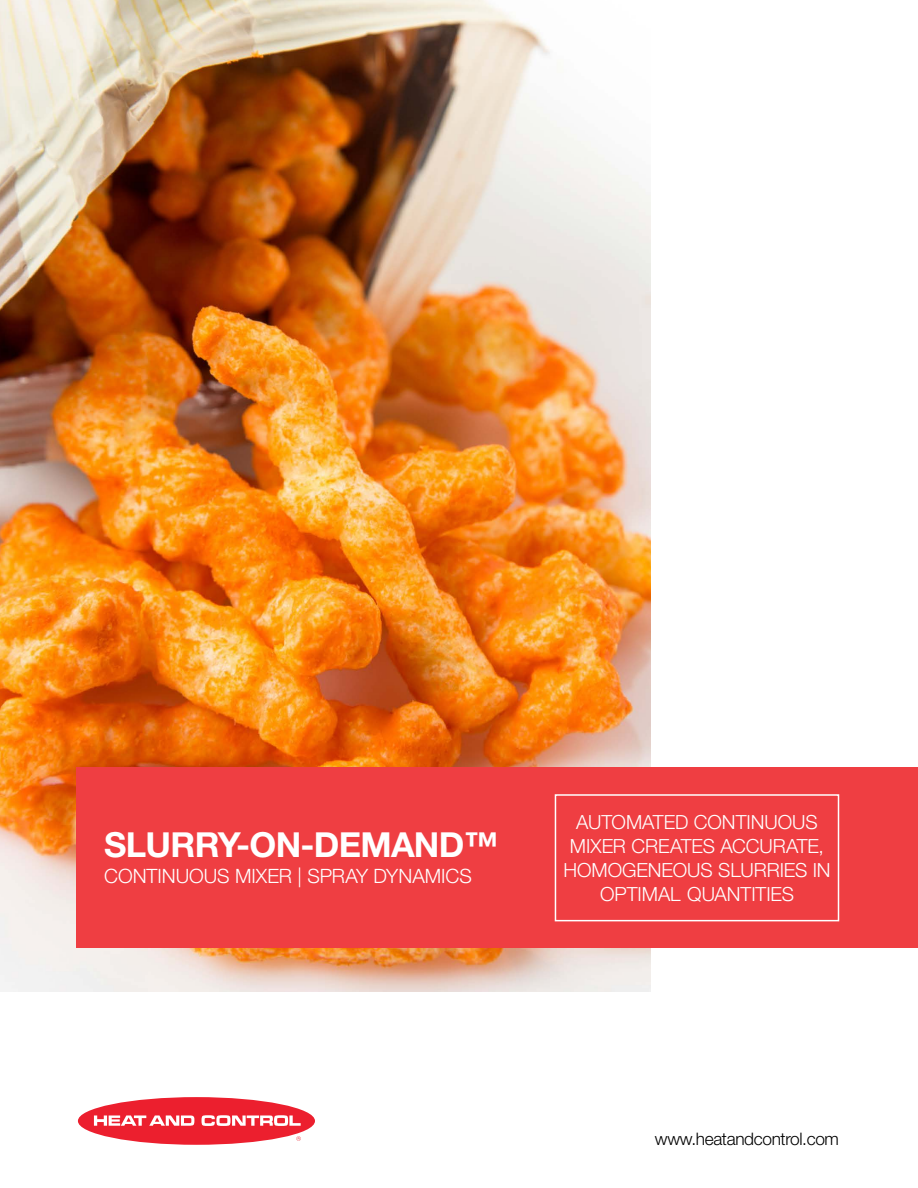
<style>
.page{position:relative;width:918px;height:1188px;background:#fff}
.page>*{position:absolute;margin:0;border:0;box-sizing:border-box;transform-origin:0 0}
.t1{font:700 34.5px "Helvetica Neue LT Std";letter-spacing:-.02em;color:#fff}
.t2{font:300 19.8px "Helvetica Neue LT Std";color:#fff}
.t3{font:300 19.5px/24px "Helvetica Neue LT Std";color:#fff;text-align:center}
.t4{font:300 17.25px "Helvetica Neue LT Std";letter-spacing:-.02em;color:#000}
</style>
<div class="page">
<img style="left:0;top:0;width:651px;height:992px">
<div style="left:77px;top:768px;width:841px;height:180px;background:#ef3e42"></div>
<div style="left:555px;top:794px;width:284px;height:127px;border:2px solid #fff"></div>
<div style="left:78px;top:1097px;width:237px;height:48px;background:#ec1f2e;border-radius:50%"></div>
<svg style="left:296px;top:1136px;width:5px;height:5px"></svg>
<svg style="left:202px;top:1115px;width:99px;height:11px"></svg>
<svg style="left:94px;top:1115px;width:100px;height:11px"></svg>
<h1 class="t1" style="left:104px;top:823px;width:396px">SLURRY-ON-DEMAND™</h1>
<p class="t2" style="left:104px;top:864px;width:369px">CONTINUOUS MIXER | SPRAY DYNAMICS</p>
<p class="t3" style="left:563px;top:809px;width:269px">AUTOMATED CONTINUOUS<br>MIXER CREATES ACCURATE,<br>HOMOGENEOUS SLURRIES IN<br>OPTIMAL QUANTITIES</p>
<p class="t4" style="left:655px;top:1129px;width:186px">www.heatandcontrol.com</p>
</div>
